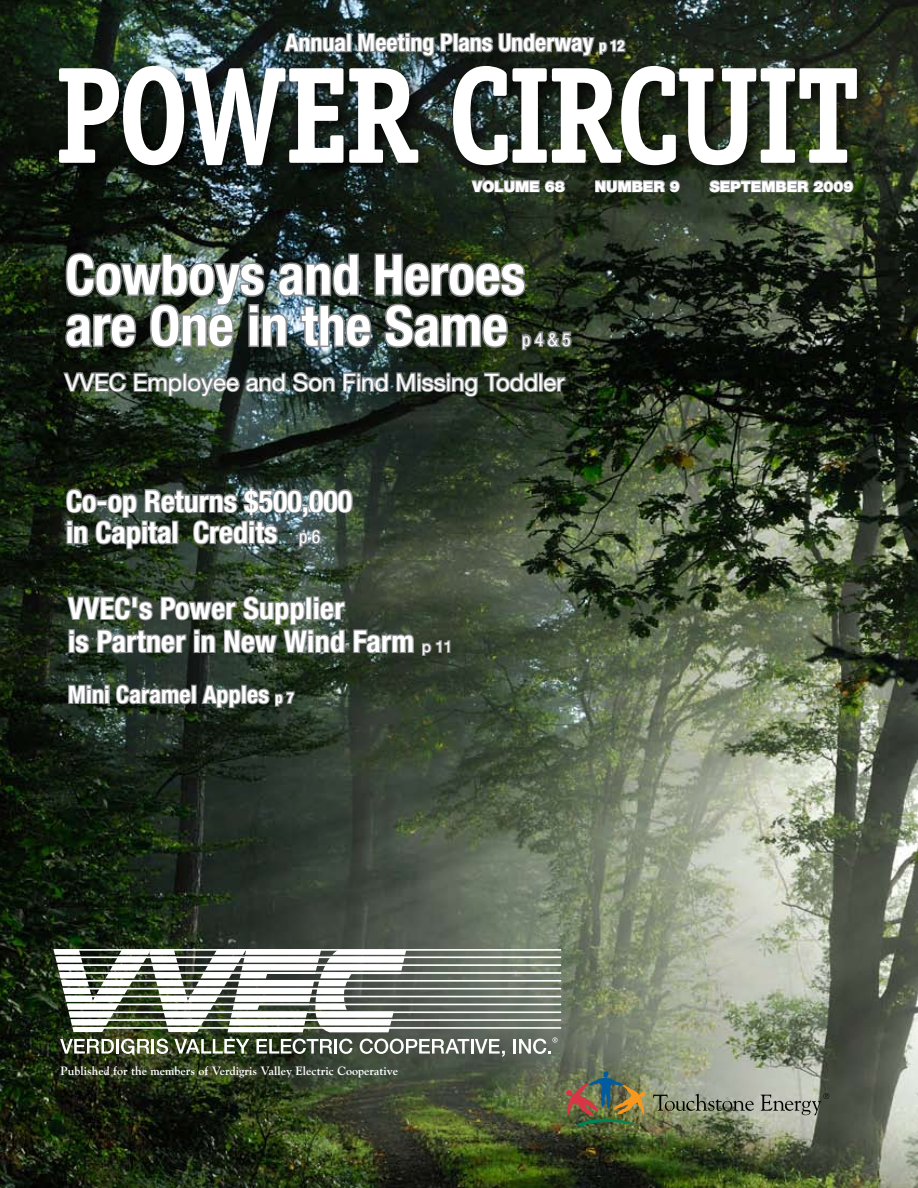
<style>
.page{position:relative;width:918px;height:1188px;background:#fff}
.page>*{position:absolute;margin:0;border:0;box-sizing:border-box;transform-origin:0 0}
.t1{font:700 138px "Officina Serif";letter-spacing:-.04em;color:#fff;scale:.89 1}
.t2{font:700 condensed 55.5px/51px "Helvetica Neue";color:#fff}
.t3{font:700 condensed 30px/33px "Helvetica Neue";color:#fff}
.t4{font:700 condensed 24px "Helvetica Neue";color:#fff}
.t5{font:24px "Helvetica Neue";color:#fff}
.t6{font:condensed 18px "Helvetica Neue";color:#fff}
.t7{font:900 15px "Helvetica Neue";color:#fff}
.t8{font:700 12px "Goudy";color:#fff}
.s1{font-size:15px}
.s2{font-weight:400;font-size:18px}
.s3{font-weight:400;font-stretch:normal;font-size:15px}
</style>
<div class="page">
<img style="left:0;top:0;width:918px;height:1188px">
<svg style="left:282px;top:16px;width:67px;height:38px;background:#3c4644"></svg>
<div style="left:346px;top:33px;width:6px;height:19px;border:2px solid #8a8c8e"></div>
<svg style="left:357px;top:16px;width:270px;height:44px;background:#3a423c"></svg>
<img style="left:566px;top:1071px;width:80px;height:57px">
<svg style="left:653px;top:1094px;width:101px;height:17px;background:#818675"></svg>
<svg style="left:761px;top:1093px;width:68px;height:22px"></svg>
<svg style="left:470px;top:182px;width:96px;height:18px;background:#485445"></svg>
<svg style="left:594px;top:182px;width:87px;height:18px;background:#444d42"></svg>
<svg style="left:708px;top:182px;width:146px;height:18px;background:#535f4d"></svg>
<svg style="left:53px;top:949px;width:353px;height:83px"></svg>
<hr style="left:54px;top:949px;width:507px;height:2px;background:#fff">
<hr style="left:57px;top:956px;width:504px;height:2px;background:#fff">
<hr style="left:58px;top:964px;width:503px;height:2px;background:#fff">
<hr style="left:60px;top:972px;width:501px;height:2px;background:#fff">
<hr style="left:62px;top:980px;width:499px;height:2px;background:#fff">
<hr style="left:63px;top:988px;width:498px;height:2px;background:#fff">
<hr style="left:65px;top:996px;width:496px;height:1px;background:#fff">
<hr style="left:67px;top:1004px;width:494px;height:1px;background:#fff">
<hr style="left:70px;top:1011px;width:491px;height:2px;background:#fff">
<hr style="left:71px;top:1019px;width:490px;height:2px;background:#fff">
<hr style="left:74px;top:1027px;width:487px;height:2px;background:#fff">
<svg style="left:60px;top:1039px;width:54px;height:15px"></svg>
<hr style="left:116px;top:1039px;width:3px;height:15px;background:#fff">
<svg style="left:121px;top:1039px;width:47px;height:15px"></svg>
<svg style="left:174px;top:1039px;width:75px;height:15px"></svg>
<svg style="left:256px;top:1039px;width:76px;height:15px"></svg>
<hr style="left:334px;top:1039px;width:3px;height:15px;background:#fff">
<svg style="left:339px;top:1039px;width:13px;height:15px"></svg>
<svg style="left:360px;top:1039px;width:145px;height:18px"></svg>
<svg style="left:514px;top:1037px;width:44px;height:17px"></svg>
<div style="left:52px;top:60px;width:822px;height:122px;background:#000;opacity:.75"></div>
<svg style="left:62px;top:251px;width:511px;height:470px;background:#3c483c"></svg>
<p class="t4" style="left:285px;top:28px;width:341px">Annual Meeting Plans Underway <span class="s1">p 12</span></p>
<h1 class="t1" style="left:54px;top:30px;width:907px">POWER CIRCUIT</h1>
<p class="t7" style="left:473px;top:177px;width:94px">VOLUME 68</p>
<p class="t7" style="left:595px;top:177px;width:86px">NUMBER 9</p>
<p class="t7" style="left:710px;top:177px;width:145px">SEPTEMBER 2009</p>
<h2 class="t2" style="left:65px;top:249px;width:462px">Cowboys and Heroes are One in the Same</h2>
<p class="t6" style="left:522px;top:329px;width:50px">p 4 &amp; 5</p>
<p class="t5" style="left:65px;top:368px;width:501px">VVEC Employee and Son Find Missing Toddler</p>
<p class="t3" style="left:66px;top:485px;width:288px;line-height:31.5px">Co-op Returns $500,000 in Capital Credits <span class="s2">p 6</span></p>
<p class="t3" style="left:68px;top:591px;width:386px">VVEC's Power Supplier<br>is Partner in New Wind Farm <span class="s3">p 11</span></p>
<p class="t4" style="left:68px;top:680px;width:227px">Mini Caramel Apples <span class="s1">p 7</span></p>
<p class="t8" style="left:60px;top:1063px;width:339px">Published for the members of Verdigris Valley Electric Cooperative</p>
</div>
